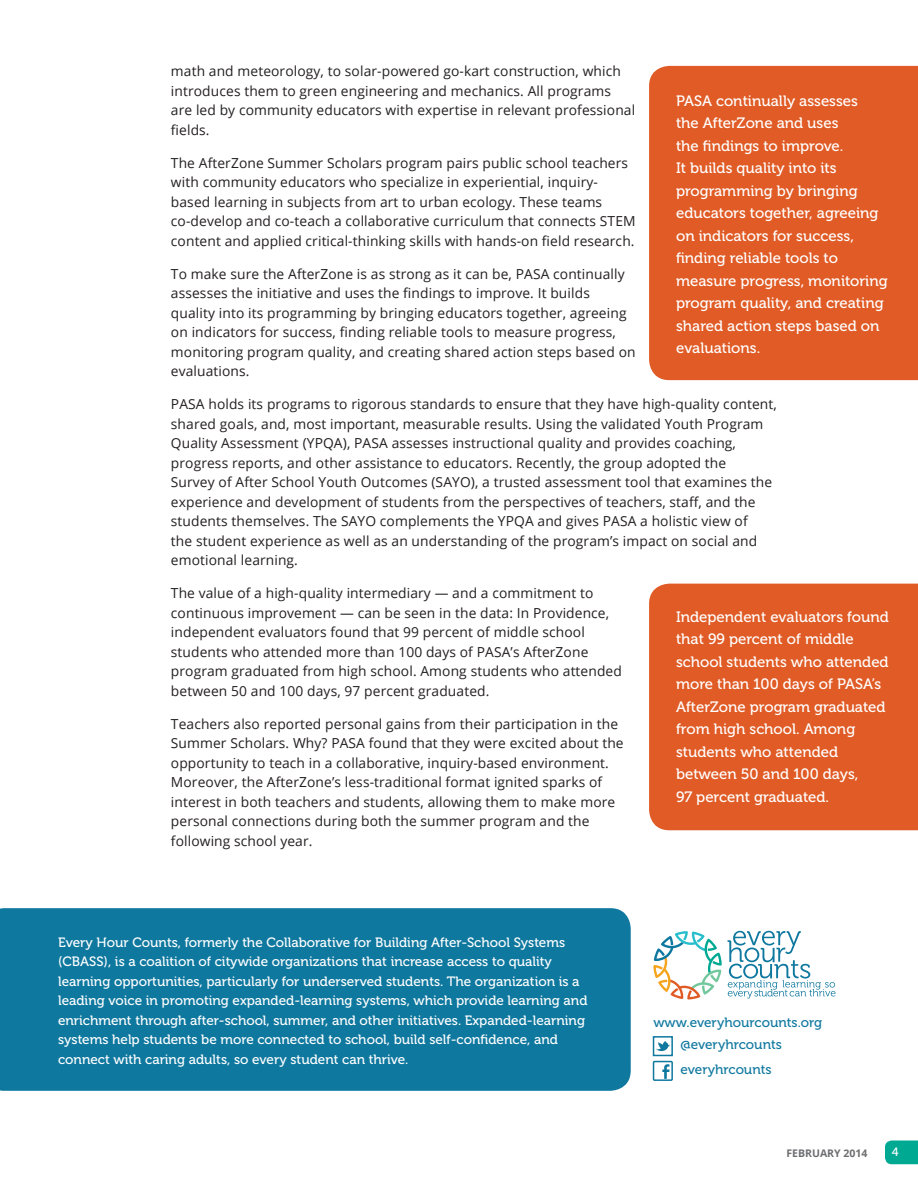
<style>
.page{position:relative;width:918px;height:1188px;background:#fff}
.page>*{position:absolute;margin:0;border:0;box-sizing:border-box;transform-origin:0 0}
.body_copy{font:15px/22.5px "Museo 500";color:#fff}
.body_copy-2{font:13.8px/19.5px "Open Sans";letter-spacing:.01em;color:#231f20}
.t1{font:13.5px/19.5px "Museo 500";color:#fff}
.t2{font:13.5px "Museo 500";color:#0f789f}
.t3{font:12px "Museo 500";color:#fff}
.t4{font:700 10.5px "Open Sans";color:#6c6d70}
</style>
<div class="page">
<svg style="left:885px;top:1141px;width:33px;height:23px"></svg>
<div style="left:0;top:908px;width:631px;height:183px;background:#0f789f"></div>
<svg style="left:653px;top:931px;width:69px;height:68px"></svg>
<svg style="left:728px;top:931px;width:108px;height:68px"></svg>
<div style="left:653px;top:1061px;width:20px;height:20px;border:2px solid #0f789f"></div>
<svg style="left:662px;top:1064px;width:7px;height:15px"></svg>
<div style="left:653px;top:1036px;width:20px;height:20px;border:2px solid #0f789f"></div>
<svg style="left:656px;top:1041px;width:14px;height:11px"></svg>
<div style="left:649px;top:584px;width:269px;height:246px;background:#e05b25"></div>
<div style="left:649px;top:66px;width:269px;height:314px;background:#e05b25"></div>
<p class="body_copy-2" style="left:171px;top:61px;width:466px">math and meteorology, to solar-powered go-kart construction, which introduces them to green engineering and mechanics. All programs are led by community educators with expertise in relevant professional fields.</p>
<p class="body_copy-2" style="left:171px;top:153px;width:466px">The AfterZone Summer Scholars program pairs public school teachers with community educators who specialize in experiential, inquiry&shy;based learning in subjects from art to urban ecology. These teams co-develop and co-teach a collaborative curriculum that connects STEM content and applied critical-thinking skills with hands-on field research.</p>
<p class="body_copy-2" style="left:171px;top:264px;width:466px">To make sure the AfterZone is as strong as it can be, PASA continually assesses the initiative and uses the findings to improve. It builds quality into its programming by bringing educators together, agreeing on indicators for success, finding reliable tools to measure progress, monitoring program quality, and creating shared action steps based on evaluations.</p>
<p class="body_copy-2" style="left:171px;top:394px;width:607px">PASA holds its programs to rigorous standards to ensure that they have high-quality content, shared goals, and, most important, measurable results. Using the validated Youth Program Quality Assessment (YPQA), PASA assesses instructional quality and provides coaching, progress reports, and other assistance to educators. Recently, the group adopted the<br>Survey of After School Youth Outcomes (SAYO), a trusted assessment tool that examines the experience and development of students from the perspectives of teachers, staff, and the students themselves. The SAYO complements the YPQA and gives PASA a holistic view of<br>the student experience as well as an understanding of the program’s impact on social and emotional learning.</p>
<p class="body_copy-2" style="left:171px;top:583px;width:452px">The value of a high-quality intermediary — and a commitment to continuous improvement — can be seen in the data: In Providence, independent evaluators found that 99 percent of middle school students who attended more than 100 days of PASA’s AfterZone program graduated from high school. Among students who attended between 50 and 100 days, 97 percent graduated.</p>
<p class="body_copy-2" style="left:171px;top:714px;width:454px">Teachers also reported personal gains from their participation in the Summer Scholars. Why? PASA found that they were excited about the opportunity to teach in a collaborative, inquiry-based environment.<br>Moreover, the AfterZone’s less-traditional format ignited sparks of interest in both teachers and students, allowing them to make more personal connections during both the summer program and the following school year.</p>
<p class="body_copy" style="left:676px;top:89px;width:213px">PASA continually assesses<br>the AfterZone and uses<br>the findings to improve.<br>It builds quality into its programming by bringing educators together, agreeing on indicators for success, finding reliable tools to measure progress, monitoring program quality, and creating shared action steps based on evaluations.</p>
<p class="body_copy" style="left:676px;top:606px;width:214px">Independent evaluators found that 99 percent of middle school students who attended more than 100 days of PASA’s<br>AfterZone program graduated from high school. Among students who attended between 50 and 100 days,<br>97 percent graduated.</p>
<p class="t1" style="left:58px;top:933px;width:531px">Every Hour Counts, formerly the Collaborative for Building After-School Systems (CBASS), is a coalition of citywide organizations that increase access to quality learning opportunities, particularly for underserved students. The organization is a leading voice in promoting expanded-learning systems, which provide learning and enrichment through after-school, summer, and other initiatives. Expanded-learning systems help students be more connected to school, build self-confidence, and connect with caring adults, so every student can thrive.</p>
<p class="t2" style="left:653px;top:1015px;width:170px">www.everyhourcounts.org</p>
<p class="t2" style="left:680px;top:1037px;width:103px">@everyhrcounts</p>
<p class="t2" style="left:680px;top:1062px;width:93px">everyhrcounts</p>
<p class="t4" style="left:786px;top:1146px;width:83px">FEBRUARY 2014</p>
<p class="t3" style="left:892px;top:1146px;width:8px">4</p>
</div>
